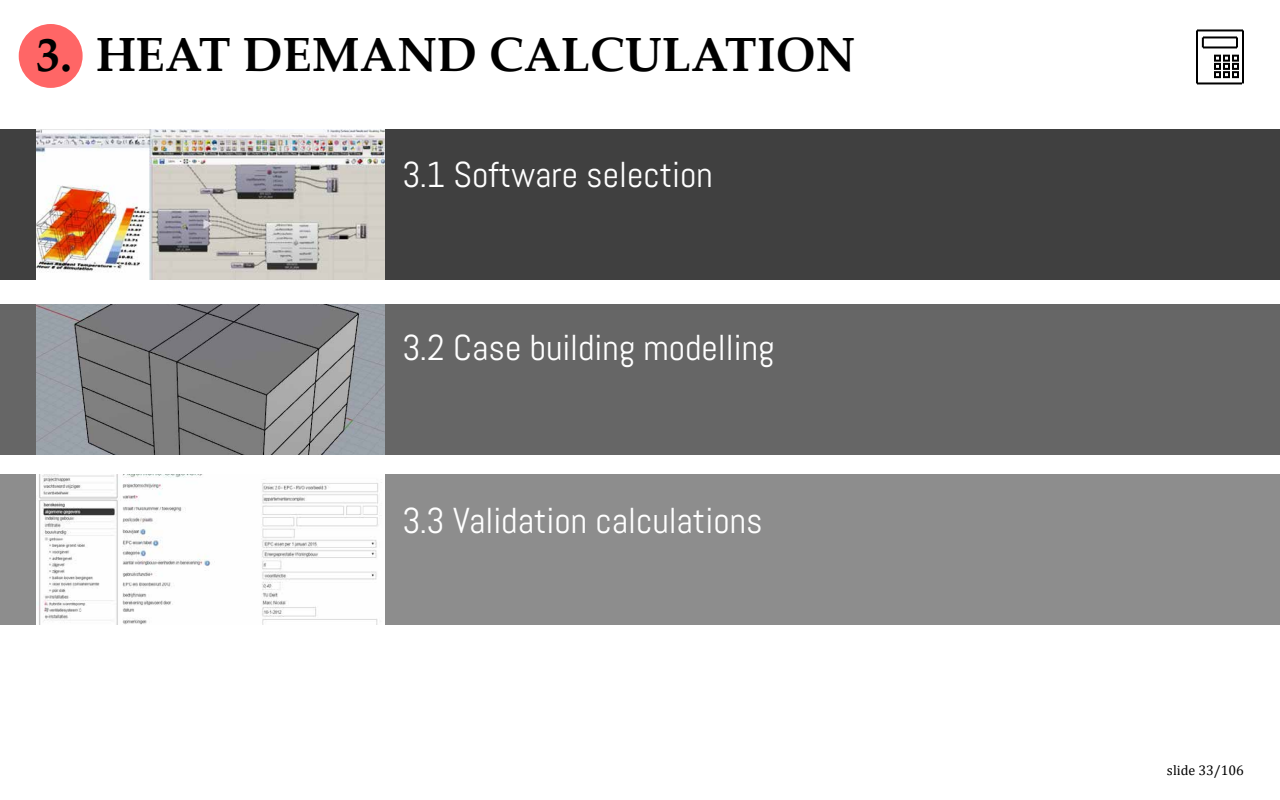
<style>
.page{position:relative;width:1280px;height:800px;background:#fff}
.page>*{position:absolute;margin:0;border:0;box-sizing:border-box;transform-origin:0 0}
.t1{font:700 48px "Palatino Linotype";color:#000}
.t2{font:36px "Abel";color:#fff}
.t3{font:14px "Cambria";color:#000}
</style>
<div class="page">
<div style="left:19px;top:24px;width:64px;height:64px;background:#f66;border-radius:50%"></div>
<div style="left:0;top:129px;width:1280px;height:151px;background:#404040"></div>
<div style="left:0;top:304px;width:1280px;height:151px;background:#666"></div>
<div style="left:0;top:474px;width:1280px;height:151px;background:#8d8d8d"></div>
<img style="left:36px;top:129px;width:348px;height:151px">
<img style="left:36px;top:304px;width:348px;height:151px">
<img style="left:36px;top:474px;width:348px;height:151px">
<hr style="left:1196px;top:30px;width:2px;height:53px;background:#000">
<hr style="left:1197px;top:29px;width:46px;height:2px;background:#000">
<hr style="left:1242px;top:30px;width:2px;height:53px;background:#000">
<hr style="left:1197px;top:82px;width:45px;height:2px;background:#000">
<hr style="left:1203px;top:36px;width:34px;height:2px;background:#000">
<hr style="left:1203px;top:46px;width:34px;height:2px;background:#000">
<svg style="left:1236px;top:37px;width:2px;height:10px"></svg>
<svg style="left:1202px;top:37px;width:2px;height:10px"></svg>
<div style="left:1214px;top:55px;width:7px;height:7px;border:2px solid #000"></div>
<div style="left:1214px;top:63px;width:7px;height:7px;border:2px solid #000"></div>
<div style="left:1214px;top:71px;width:7px;height:7px;border:2px solid #000"></div>
<div style="left:1223px;top:55px;width:7px;height:7px;border:2px solid #000"></div>
<div style="left:1223px;top:63px;width:7px;height:7px;border:2px solid #000"></div>
<div style="left:1223px;top:71px;width:7px;height:7px;border:2px solid #000"></div>
<div style="left:1232px;top:55px;width:7px;height:7px;border:2px solid #000"></div>
<div style="left:1232px;top:63px;width:7px;height:7px;border:2px solid #000"></div>
<div style="left:1232px;top:71px;width:7px;height:7px;border:2px solid #000"></div>
<h1 class="t1" style="left:36px;top:21px;width:821px">3. HEAT DEMAND CALCULATION</h1>
<p class="t2" style="left:402px;top:152px;width:312px">3.1 Software selection</p>
<p class="t2" style="left:402px;top:325px;width:374px">3.2 Case building modelling</p>
<p class="t2" style="left:402px;top:498px;width:362px">3.3 Validation calculations</p>
<p class="t3" style="left:1167px;top:762px;width:79px">slide 33/106</p>
</div>
